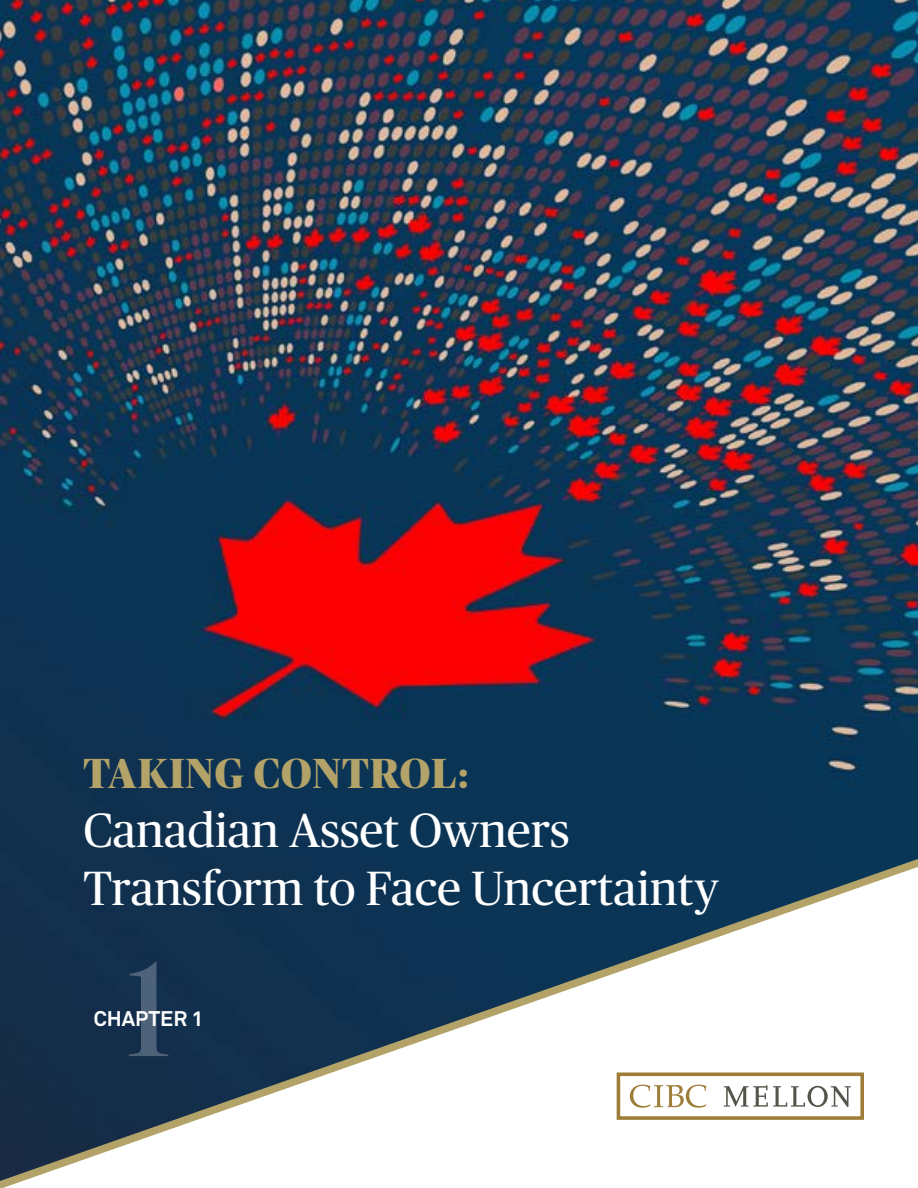
<style>
.page{position:relative;width:918px;height:1188px;background:#fff}
.page>*{position:absolute;margin:0;border:0;box-sizing:border-box;transform-origin:0 0}
.t1{font:135px "Publico Banner";color:#fff}
.t2{font:48px/57.6px "Publico Headline";color:#fff}
.t3{font:700 42px "Publico Banner";letter-spacing:.03em;color:#b3a369}
.t4{font:700 21px "Akkurat Pro";color:#fff}
</style>
<div class="page">
<img style="left:0;top:0;width:918px;height:839px">
<svg style="left:0;top:839px;width:918px;height:349px"></svg>
<div style="left:617px;top:1072px;width:247px;height:48px;border:4px solid #9e7d38"></div>
<svg style="left:630px;top:1085px;width:76px;height:23px"></svg>
<svg style="left:724px;top:1085px;width:127px;height:22px"></svg>
<p class="t3" style="left:83px;top:743px;width:386px">TAKING CONTROL:</p>
<p class="t2" style="left:83px;top:799px;width:637px">Canadian Asset Owners<br>Transform to Face Uncertainty</p>
<h1 class="t1" style="left:126px;top:918px;width:47px">1</h1>
<p class="t4" style="left:94px;top:1006px;width:111px">CHAPTER 1</p>
</div>
